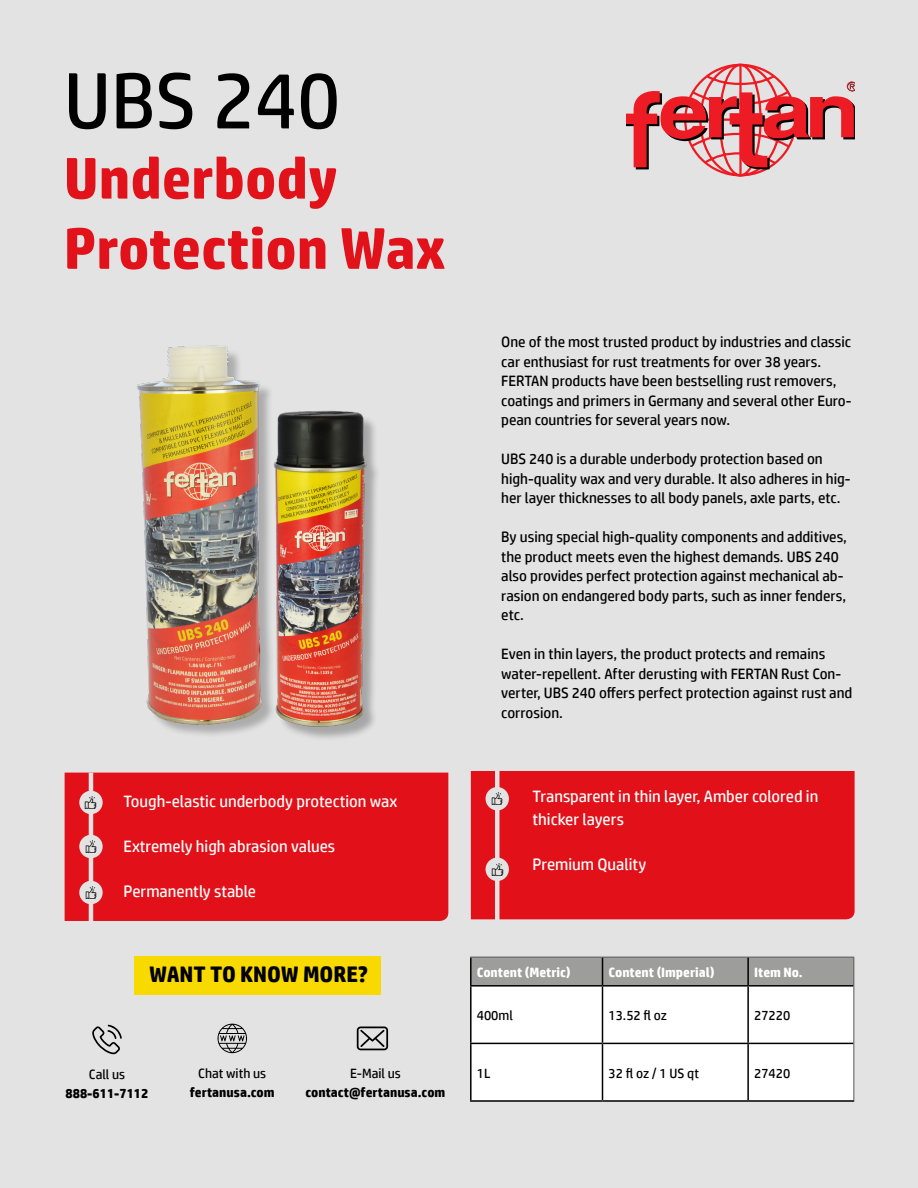
<style>
.page{position:relative;width:918px;height:1188px;background:#e3e3e3}
.page>*{position:absolute;margin:0;border:0;box-sizing:border-box;transform-origin:0 0}
.t1{font:79.5px "HP Simplified";color:#000}
.t2{font:700 58.5px/70.2px "HP Simplified";color:#e2121b}
.t3{font:700 22.5px "HP Simplified";color:#000}
.t4{font:16.5px/22.5px "HP Simplified";color:#fff}
.t5{font:15px/19.5px "HP Simplified";color:#000}
.t6{font:13.5px "HP Simplified";color:#000}
.t7{font:700 13.5px "HP Simplified";color:#000}
.t8{font:700 13.5px "HP Simplified";color:#fff}
</style>
<div class="page">
<div style="left:134px;top:956px;width:247px;height:38px;background:#f8da00"></div>
<svg style="left:626px;top:64px;width:228px;height:112px"></svg>
<div style="left:472px;top:987px;width:381px;height:113px;background:#fff"></div>
<hr style="left:470px;top:957px;width:2px;height:28px;background:#000">
<hr style="left:470px;top:985px;width:133px;height:2px;background:#000">
<hr style="left:470px;top:987px;width:2px;height:56px;background:#000">
<hr style="left:603px;top:985px;width:145px;height:2px;background:#000">
<hr style="left:602px;top:987px;width:1px;height:56px;background:#000">
<hr style="left:748px;top:985px;width:105px;height:2px;background:#000">
<hr style="left:747px;top:987px;width:2px;height:56px;background:#000">
<hr style="left:470px;top:1043px;width:133px;height:1px;background:#000">
<hr style="left:470px;top:1044px;width:2px;height:56px;background:#000">
<hr style="left:603px;top:1043px;width:145px;height:1px;background:#000">
<hr style="left:602px;top:1044px;width:1px;height:56px;background:#000">
<hr style="left:748px;top:1043px;width:105px;height:1px;background:#000">
<hr style="left:747px;top:1044px;width:2px;height:56px;background:#000">
<hr style="left:470px;top:1100px;width:133px;height:2px;background:#000">
<hr style="left:603px;top:1100px;width:145px;height:2px;background:#000">
<hr style="left:748px;top:1100px;width:106px;height:2px;background:#000">
<hr style="left:470px;top:957px;width:133px;height:1px;background:#575756">
<svg style="left:471px;top:957px;width:383px;height:29px;background:#959594"></svg>
<hr style="left:853px;top:986px;width:1px;height:57px;background:#575756">
<hr style="left:853px;top:1043px;width:1px;height:57px;background:#575756">
<div style="left:140px;top:349px;width:136px;height:390px;background:#000;opacity:.24"></div>
<img style="left:137px;top:345px;width:139px;height:385px">
<svg style="left:92px;top:1025px;width:30px;height:29px"></svg>
<svg style="left:218px;top:1024px;width:29px;height:29px"></svg>
<svg style="left:357px;top:1027px;width:31px;height:23px"></svg>
<img style="left:267px;top:393px;width:110px;height:346px">
<div style="left:65px;top:773px;width:383px;height:148px;background:#e21018"></div>
<hr style="left:89px;top:773px;width:4px;height:151px;background:#e3e3e3">
<svg style="left:79px;top:791px;width:24px;height:23px"></svg>
<div style="left:79px;top:835px;width:24px;height:23px;background:#e3e3e3;border-radius:50%"></div>
<div style="left:79px;top:881px;width:24px;height:23px;background:#e3e3e3;border-radius:50%"></div>
<svg style="left:85px;top:797px;width:12px;height:11px"></svg>
<svg style="left:85px;top:841px;width:12px;height:11px"></svg>
<svg style="left:85px;top:887px;width:12px;height:11px"></svg>
<div style="left:471px;top:771px;width:384px;height:148px;background:#e21018"></div>
<hr style="left:495px;top:771px;width:4px;height:151px;background:#e3e3e3">
<div style="left:486px;top:787px;width:23px;height:23px;background:#e3e3e3;border-radius:50%"></div>
<div style="left:486px;top:858px;width:23px;height:23px;background:#e3e3e3;border-radius:50%"></div>
<svg style="left:491px;top:793px;width:12px;height:12px"></svg>
<svg style="left:491px;top:863px;width:12px;height:12px"></svg>
<h1 class="t1" style="left:64px;top:55px;width:278px">UBS 240</h1>
<h2 class="t2" style="left:64px;top:142px;width:383px">Underbody<br>Protection Wax</h2>
<p class="t5" style="left:501px;top:332px;width:352px">One of the most trusted product by industries and classic car enthusiast for rust treatments for over 38 years.<br>FERTAN products have been bestselling rust removers, coatings and primers in Germany and several other Euro&shy;pean countries for several years now.</p>
<p class="t5" style="left:501px;top:449px;width:351px">UBS 240 is a durable underbody protection based on high-quality wax and very durable. It also adheres in hig&shy;her layer thicknesses to all body panels, axle parts, etc.</p>
<p class="t5" style="left:501px;top:527px;width:347px">By using special high-quality components and additives, the product meets even the highest demands. UBS 240 also provides perfect protection against mechanical ab&shy;rasion on endangered body parts, such as inner fenders, etc.</p>
<p class="t5" style="left:501px;top:644px;width:353px">Even in thin layers, the product protects and remains water-repellent. After derusting with FERTAN Rust Con&shy;verter, UBS 240 offers perfect protection against rust and corrosion.</p>
<p class="t4" style="left:124px;top:789px;width:275px">Tough-elastic underbody protection wax</p>
<p class="t4" style="left:124px;top:834px;width:213px">Extremely high abrasion values</p>
<p class="t4" style="left:124px;top:879px;width:134px">Permanently stable</p>
<p class="t4" style="left:533px;top:785px;width:287px">Transparent in thin layer, Amber colored in thicker layers</p>
<p class="t4" style="left:533px;top:853px;width:115px">Premium Quality</p>
<h3 class="t3" style="left:149px;top:961px;width:220px">WANT TO KNOW MORE?</h3>
<p class="t8" style="left:477px;top:964px;width:95px">Content (Metric)</p>
<p class="t8" style="left:609px;top:964px;width:108px">Content (Imperial)</p>
<p class="t8" style="left:754px;top:964px;width:50px">Item No.</p>
<p class="t6" style="left:477px;top:1008px;width:38px">400ml</p>
<p class="t6" style="left:609px;top:1008px;width:60px">13.52 fl oz</p>
<p class="t6" style="left:754px;top:1008px;width:38px">27220</p>
<p class="t6" style="left:89px;top:1066px;width:38px">Call us</p>
<p class="t7" style="left:66px;top:1085px;width:84px">888-611-7112</p>
<p class="t6" style="left:198px;top:1065px;width:69px">Chat with us</p>
<p class="t7" style="left:190px;top:1085px;width:86px">fertanusa.com</p>
<p class="t6" style="left:350px;top:1065px;width:52px">E-Mail us</p>
<p class="t7" style="left:305px;top:1085px;width:141px">contact@fertanusa.com</p>
<p class="t6" style="left:477px;top:1065px;width:15px">1L</p>
<p class="t6" style="left:609px;top:1065px;width:92px">32 fl oz / 1 US qt</p>
<p class="t6" style="left:754px;top:1065px;width:38px">27420</p>
</div>
